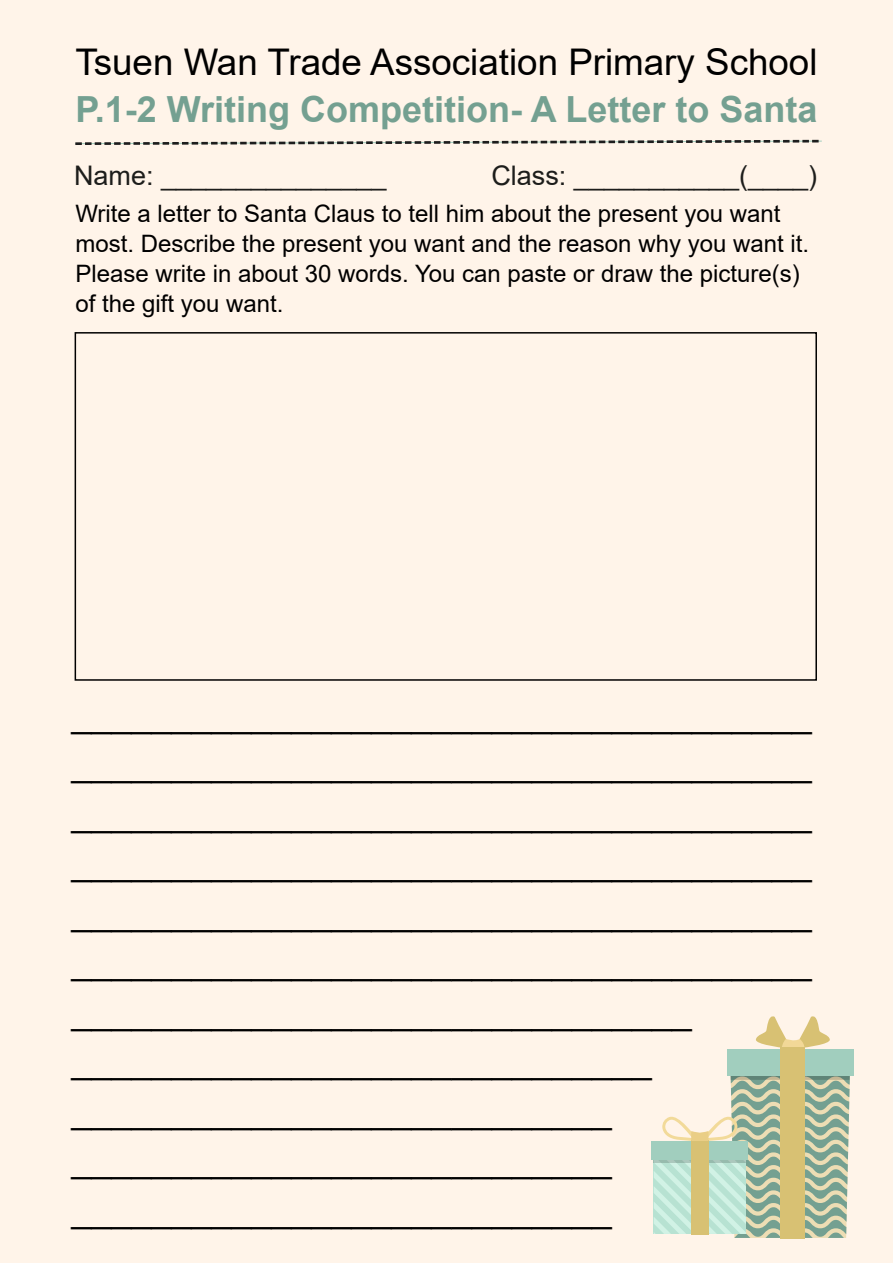
<style>
.page{position:relative;width:893px;height:1263px;background:#fff4e9}
.page>*{position:absolute;margin:0;border:0;box-sizing:border-box;transform-origin:0 0}
.t1{font:36.75px "Arial";color:#000}
.t2{font:36px/49.5px "Arial";color:#000}
.t3{font:700 36px "Arial";color:#74a091}
.t4{font:27px "Arial";color:#1d1d1b}
.t5{font:24px/30px "Arial";color:#000}
</style>
<div class="page">
<div style="left:727px;top:1049px;width:126px;height:26px;background:#a1cebe"></div>
<svg style="left:75px;top:140px;width:747px;height:5px"></svg>
<div style="left:75px;top:332px;width:742px;height:349px;border:2px solid #000"></div>
<div style="left:652px;top:1141px;width:96px;height:18px;background:#a1cebe"></div>
<svg style="left:654px;top:1016px;width:196px;height:222px"></svg>
<p class="t1" style="left:75px;top:36px;width:744px">Tsuen Wan Trade Association Primary School</p>
<p class="t3" style="left:75px;top:84px;width:744px">P.1-2 Writing Competition- A Letter to Santa</p>
<p class="t4" style="left:74px;top:157px;width:314px">Name: _______________</p>
<p class="t4" style="left:491px;top:157px;width:327px">Class: ___________(____)</p>
<p class="t5" style="left:75px;top:198px;width:735px">Write a letter to Santa Claus to tell him about the present you want most. Describe the present you want and the reason why you want it.<br>Please write in about 30 words. You can paste or draw the picture(s) of the gift you want.</p>
<p class="t2" style="left:71px;top:689px;width:742px">_____________________________________ _____________________________________ _____________________________________ _____________________________________ _____________________________________ _____________________________________ _______________________________ _____________________________ ___________________________ ___________________________ ___________________________</p>
</div>
